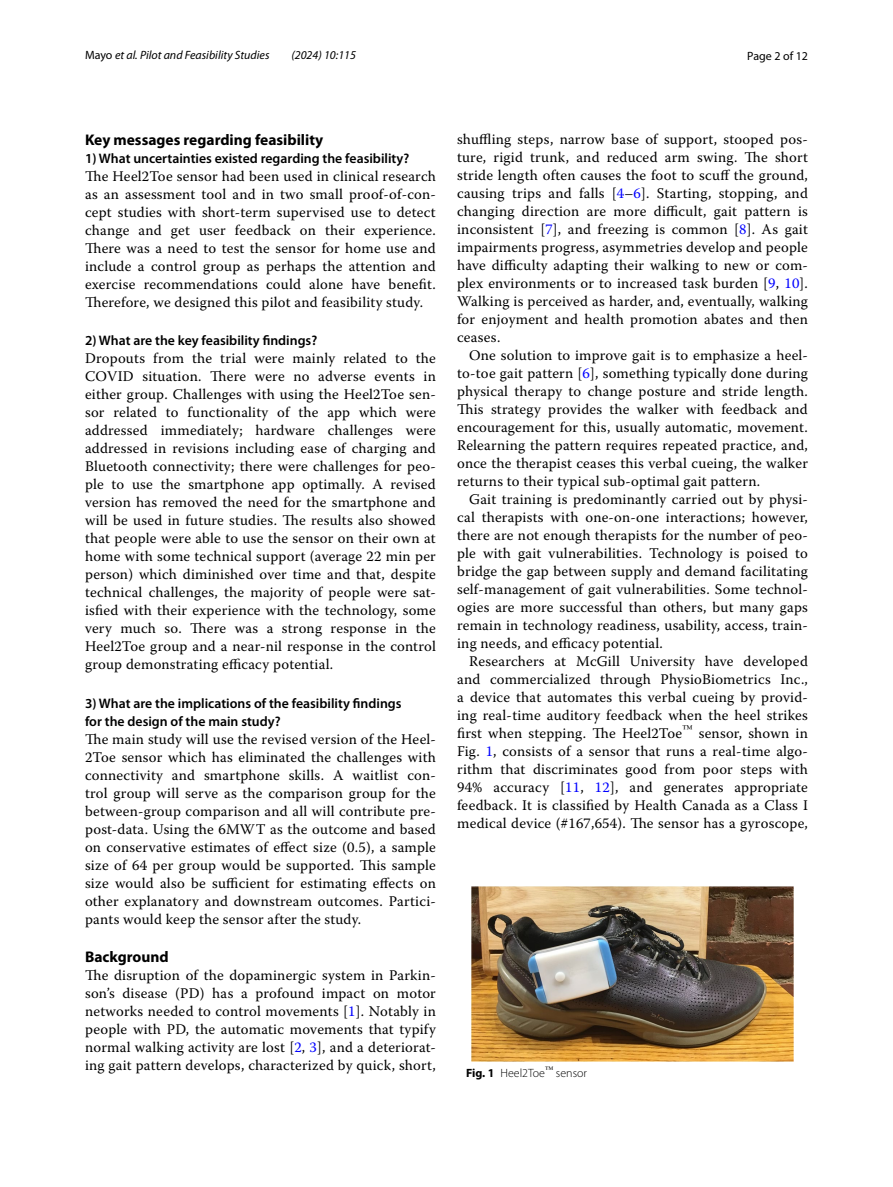
<style>
.page{position:relative;width:893px;height:1187px;background:#fff}
.page>*{position:absolute;margin:0;border:0;box-sizing:border-box;transform-origin:0 0}
.t1{font:700 15.45px "Myriad Pro";color:#000}
.t2{font:14.7px/18px "Warnock Pro";letter-spacing:.015em;color:#000;text-align:justify}
.t3{font:600 13.8px/18px "Myriad Pro";color:#000}
.t4{font:italic 12px "Myriad Pro";color:#000}
.t5{font:300 12px "Myriad Pro";color:#000}
.t6{font:12px "Myriad Pro";color:#000}
.s1{font-style:normal}
.s2{color:#00f}
.s3{font-weight:700}
</style>
<div class="page">
<img style="left:472px;top:886px;width:321px;height:175px">
<p class="t4" style="left:85px;top:48px;width:186px"><span class="s1">Mayo</span> et al. Pilot and Feasibility Studies</p>
<p class="t4" style="left:291px;top:48px;width:66px">(2024) 10:115</p>
<p class="t6" style="left:747px;top:48px;width:62px">Page 2 of 12</p>
<p class="t1" style="left:85px;top:129px;width:240px">Key messages regarding feasibility</p>
<p class="t3" style="left:85px;top:148px;width:326px">1) What uncertainties existed regarding the feasibility?</p>
<p class="t2" style="left:85px;top:166px;width:352px">The Heel2Toe sensor had been used in clinical research as an assessment tool and in two small proof-of-con&shy;cept studies with short-term supervised use to detect change and get user feedback on their experience.<br>There was a need to test the sensor for home use and include a control group as perhaps the attention and exercise recommendations could alone have benefit.<br>Therefore, we designed this pilot and feasibility study.</p>
<p class="t3" style="left:85px;top:331px;width:234px">2) What are the key feasibility findings?</p>
<p class="t2" style="left:85px;top:349px;width:352px">Dropouts from the trial were mainly related to the COVID situation. There were no adverse events in either group. Challenges with using the Heel2Toe sen&shy;sor related to functionality of the app which were addressed immediately; hardware challenges were addressed in revisions including ease of charging and Bluetooth connectivity; there were challenges for peo&shy;ple to use the smartphone app optimally. A revised version has removed the need for the smartphone and will be used in future studies. The results also showed that people were able to use the sensor on their own at home with some technical support (average 22 min per person) which diminished over time and that, despite technical challenges, the majority of people were sat&shy;isfied with their experience with the technology, some very much so. There was a strong response in the Heel2Toe group and a near-nil response in the control group demonstrating efficacy potential.</p>
<p class="t3" style="left:85px;top:693px;width:318px">3) What are the implications of the feasibility findings for the design of the main study?</p>
<p class="t2" style="left:85px;top:729px;width:352px">The main study will use the revised version of the Heel-2Toe sensor which has eliminated the challenges with connectivity and smartphone skills. A waitlist con&shy;trol group will serve as the comparison group for the between-group comparison and all will contribute pre&shy;post-data. Using the 6MWT as the outcome and based on conservative estimates of effect size (0.5), a sample size of 64 per group would be supported. This sample size would also be sufficient for estimating effects on other explanatory and downstream outcomes. Partici&shy;pants would keep the sensor after the study.</p>
<p class="t1" style="left:85px;top:946px;width:85px">Background</p>
<p class="t2" style="left:85px;top:966px;width:352px">The disruption of the dopaminergic system in Parkin&shy;son’s disease (PD) has a profound impact on motor networks needed to control movements [<span class="s2">1</span>]. Notably in people with PD, the automatic movements that typify normal walking activity are lost [<span class="s2">2</span>, <span class="s2">3</span>], and a deteriorat&shy;ing gait pattern develops, characterized by quick, short,</p>
<p class="t2" style="left:457px;top:130px;width:352px">shuffling steps, narrow base of support, stooped pos&shy;ture, rigid trunk, and reduced arm swing. The short stride length often causes the foot to scuff the ground, causing trips and falls [<span class="s2">4</span>–<span class="s2">6</span>]. Starting, stopping, and changing direction are more difficult, gait pattern is inconsistent [<span class="s2">7</span>], and freezing is common [<span class="s2">8</span>]. As gait impairments progress, asymmetries develop and people have difficulty adapting their walking to new or com&shy;plex environments or to increased task burden [<span class="s2">9</span>, <span class="s2">10</span>].<br>Walking is perceived as harder, and, eventually, walking for enjoyment and health promotion abates and then ceases.</p>
<p class="t2" style="left:457px;top:346px;width:352px;text-indent:12px">One solution to improve gait is to emphasize a heel&shy;to-toe gait pattern [<span class="s2">6</span>], something typically done during physical therapy to change posture and stride length.<br>This strategy provides the walker with feedback and encouragement for this, usually automatic, movement.<br>Relearning the pattern requires repeated practice, and, once the therapist ceases this verbal cueing, the walker returns to their typical sub-optimal gait pattern.</p>
<p class="t2" style="left:457px;top:490px;width:352px;text-indent:12px">Gait training is predominantly carried out by physi&shy;cal therapists with one-on-one interactions; however, there are not enough therapists for the number of peo&shy;ple with gait vulnerabilities. Technology is poised to bridge the gap between supply and demand facilitating self-management of gait vulnerabilities. Some technol&shy;ogies are more successful than others, but many gaps remain in technology readiness, usability, access, train&shy;ing needs, and efficacy potential.</p>
<p class="t2" style="left:457px;top:652px;width:352px;text-indent:12px">Researchers at McGill University have developed and commercialized through PhysioBiometrics Inc., a device that automates this verbal cueing by provid&shy;ing real-time auditory feedback when the heel strikes first when stepping. The Heel2Toe<sup>™</sup> sensor, shown in Fig. <span class="s2">1</span>, consists of a sensor that runs a real-time algo&shy;rithm that discriminates good from poor steps with 94% accuracy [<span class="s2">11</span>, <span class="s2">12</span>], and generates appropriate feedback. It is classified by Health Canada as a Class I medical device (#167,654). The sensor has a gyroscope,</p>
<p class="t5" style="left:466px;top:1066px;width:122px"><span class="s3">Fig. 1</span> Heel2Toe<sup>™</sup> sensor</p>
</div>
